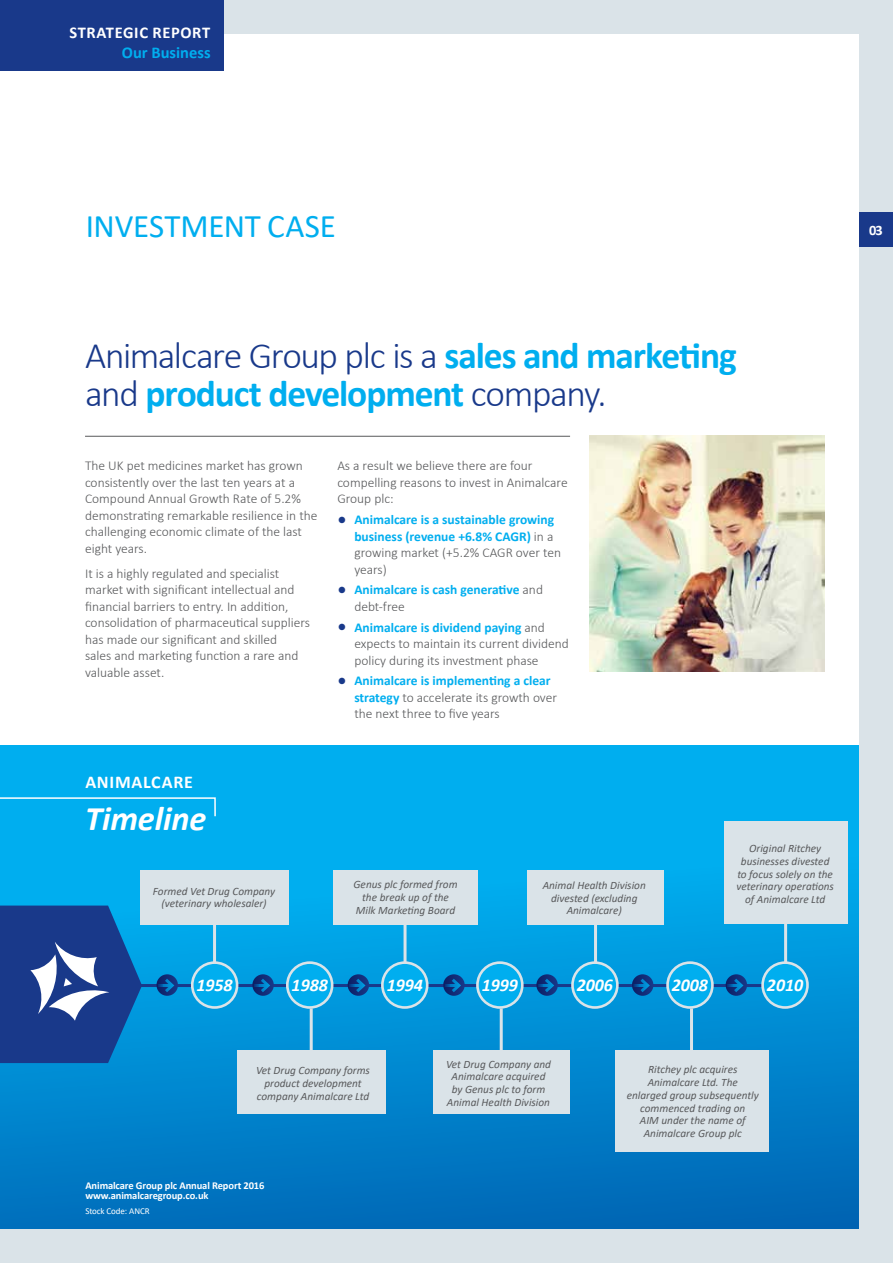
<style>
.page{position:relative;width:893px;height:1263px;background:#fff}
.page>*{position:absolute;margin:0;border:0;box-sizing:border-box;transform-origin:0 0}
.t1{font:700 37.5px/37.5px "Calibri";letter-spacing:-.03em;color:#00aeef}
.t2{font:italic 700 34.5px "Calibri";letter-spacing:-.005em;color:#fff}
.t3{font:33px "Calibri";letter-spacing:-.005em;color:#00aeef}
.t4{font:italic 700 18px "Calibri";letter-spacing:-.005em;color:#fff}
.t5{font:700 18px "Calibri";letter-spacing:.04em;color:#fff}
.t6{font:700 16.5px "Calibri";letter-spacing:.04em;color:#fff}
.t7{font:700 16.5px "Calibri";color:#00aeef}
.t8{font:700 14.4px "Calibri";color:#fff}
.t9{font:300 13.5px/16.5px "Calibri";color:#58595b}
.t10{font:700 13.5px/16.5px "Calibri";color:#00aeef}
.t11{font:italic 11.25px/12.8px "Calibri";color:#58595b;text-align:center}
.t12{font:700 10.5px/10.5px "Calibri";letter-spacing:-.01em;color:#fff}
.t13{font:9px "Calibri";letter-spacing:-.01em;color:#fff}
.s1{font-weight:300;color:#19398a}
.s2{font-weight:300;color:#58595b}
.s3{font-weight:700;color:#00aeef}
</style>
<div class="page">
<div style="left:0;top:746px;width:859px;height:483px;background:#00aeef"></div>
<svg style="left:0;top:843px;width:859px;height:386px"></svg>
<hr style="left:134px;top:984px;width:673px;height:3px;background:#19398a">
<svg style="left:269px;top:975px;width:3px;height:20px"></svg>
<svg style="left:252px;top:974px;width:22px;height:22px"></svg>
<svg style="left:364px;top:975px;width:4px;height:20px"></svg>
<svg style="left:348px;top:974px;width:21px;height:22px"></svg>
<svg style="left:460px;top:975px;width:3px;height:20px"></svg>
<svg style="left:443px;top:974px;width:22px;height:22px"></svg>
<svg style="left:553px;top:975px;width:3px;height:20px"></svg>
<svg style="left:536px;top:974px;width:22px;height:22px"></svg>
<svg style="left:648px;top:975px;width:4px;height:20px"></svg>
<svg style="left:632px;top:974px;width:21px;height:22px"></svg>
<svg style="left:742px;top:975px;width:4px;height:20px"></svg>
<svg style="left:726px;top:974px;width:21px;height:22px"></svg>
<svg style="left:173px;top:975px;width:4px;height:20px"></svg>
<svg style="left:157px;top:974px;width:21px;height:22px"></svg>
<svg style="left:0;top:905px;width:142px;height:158px;background:#2a569e"></svg>
<div style="left:192px;top:963px;width:45px;height:44px;background:#00aeef;border-radius:50%"></div>
<div style="left:191px;top:961px;width:47px;height:48px;border:3px solid #dae3e8;border-radius:50%"></div>
<div style="left:287px;top:963px;width:45px;height:44px;background:#00aeef;border-radius:50%"></div>
<div style="left:286px;top:961px;width:47px;height:48px;border:3px solid #dae3e8;border-radius:50%"></div>
<div style="left:382px;top:963px;width:45px;height:44px;background:#00aeef;border-radius:50%"></div>
<div style="left:381px;top:961px;width:47px;height:48px;border:3px solid #dae3e8;border-radius:50%"></div>
<div style="left:477px;top:963px;width:45px;height:44px;background:#00aeef;border-radius:50%"></div>
<div style="left:476px;top:961px;width:48px;height:48px;border:3px solid #dae3e8;border-radius:50%"></div>
<div style="left:572px;top:963px;width:45px;height:44px;background:#00aeef;border-radius:50%"></div>
<div style="left:571px;top:961px;width:48px;height:48px;border:3px solid #dae3e8;border-radius:50%"></div>
<div style="left:668px;top:963px;width:44px;height:44px;background:#00aeef;border-radius:50%"></div>
<div style="left:666px;top:961px;width:48px;height:48px;border:3px solid #dae3e8;border-radius:50%"></div>
<div style="left:763px;top:963px;width:44px;height:44px;background:#00aeef;border-radius:50%"></div>
<div style="left:761px;top:961px;width:48px;height:48px;border:3px solid #dae3e8;border-radius:50%"></div>
<div style="left:859px;top:0;width:34px;height:1263px;background:#dae3e8"></div>
<div style="left:0;top:0;width:880px;height:34px;background:#dae3e8"></div>
<div style="left:0;top:1229px;width:893px;height:34px;background:#dae3e8"></div>
<img style="left:590px;top:436px;width:235px;height:235px">
<hr style="left:85px;top:436px;width:485px;height:1px;background:#58595b">
<div style="left:140px;top:870px;width:148px;height:54px;background:#dae3e8"></div>
<div style="left:333px;top:870px;width:145px;height:54px;background:#dae3e8"></div>
<div style="left:527px;top:870px;width:136px;height:54px;background:#dae3e8"></div>
<div style="left:724px;top:821px;width:123px;height:103px;background:#dae3e8"></div>
<div style="left:237px;top:1050px;width:149px;height:64px;background:#dae3e8"></div>
<div style="left:434px;top:1050px;width:136px;height:64px;background:#dae3e8"></div>
<div style="left:615px;top:1050px;width:154px;height:102px;background:#dae3e8"></div>
<hr style="left:213px;top:923px;width:3px;height:40px;background:#dae3e8">
<hr style="left:404px;top:920px;width:3px;height:42px;background:#dae3e8">
<hr style="left:594px;top:920px;width:3px;height:42px;background:#dae3e8">
<hr style="left:784px;top:920px;width:3px;height:42px;background:#dae3e8">
<hr style="left:310px;top:1008px;width:3px;height:43px;background:#dae3e8">
<hr style="left:500px;top:1008px;width:3px;height:43px;background:#dae3e8">
<hr style="left:690px;top:1008px;width:3px;height:43px;background:#dae3e8">
<svg style="left:0;top:797px;width:216px;height:20px"></svg>
<div style="left:0;top:0;width:223px;height:71px;background:#19398a"></div>
<div style="left:859px;top:213px;width:34px;height:34px;background:#19398a"></div>
<p class="t6" style="left:69px;top:21px;width:142px">STRATEGIC REPORT</p>
<p class="t7" style="left:122px;top:41px;width:90px">Our Business</p>
<h3 class="t3" style="left:86px;top:203px;width:252px">INVESTMENT CASE</h3>
<p class="t8" style="left:869px;top:220px;width:15px">03</p>
<h1 class="t1" style="left:85px;top:339px;width:653px"><span class="s1">Animalcare Group plc is a</span> sales and marketing <span class="s1">and</span> product development <span class="s1">company.</span></h1>
<p class="t9" style="left:85px;top:459px;width:234px">The UK pet medicines market has grown consistently over the last ten years at a Compound Annual Growth Rate of 5.2% demonstrating remarkable resilience in the challenging economic climate of the last eight years.</p>
<p class="t9" style="left:85px;top:566px;width:226px">It is a highly regulated and specialist market with significant intellectual and financial barriers to entry. In addition, consolidation of pharmaceutical suppliers has made our significant and skilled<br>sales and marketing function a rare and valuable asset.</p>
<p class="t9" style="left:337px;top:459px;width:232px">As a result we believe there are four compelling reasons to invest in Animalcare<br>Group plc:</p>
<p class="t10" style="left:354px;top:512px;width:208px">Animalcare is a sustainable growing business (revenue +6.8% CAGR) <span class="s2">in a growing market (+5.2% CAGR over ten years)</span></p>
<p class="t10" style="left:354px;top:582px;width:190px">Animalcare is cash generative <span class="s2">and debt-free</span></p>
<p class="t9" style="left:354px;top:620px;width:216px"><span class="s3">Animalcare is dividend paying</span> and expects to maintain its current dividend policy during its investment phase</p>
<p class="t9" style="left:354px;top:674px;width:204px"><span class="s3">Animalcare is implementing a clear strategy</span> to accelerate its growth over the next three to five years</p>
<h3 class="t5" style="left:85px;top:770px;width:109px">ANIMALCARE</h3>
<h2 class="t2" style="left:85px;top:794px;width:123px">Timeline</h2>
<p class="t11" style="left:153px;top:884px;width:124px">Formed Vet Drug Company (veterinary wholesaler)</p>
<p class="t11" style="left:354px;top:878px;width:106px">Genus plc formed from the break up of the<br>Milk Marketing Board</p>
<p class="t11" style="left:543px;top:878px;width:105px">Animal Health Division divested (excluding<br>Animalcare)</p>
<p class="t11" style="left:736px;top:841px;width:99px">Original Ritchey businesses divested to focus solely on the veterinary operations of Animalcare Ltd</p>
<h3 class="t4" style="left:197px;top:973px;width:38px">1958</h3>
<h3 class="t4" style="left:292px;top:973px;width:38px">1988</h3>
<h3 class="t4" style="left:387px;top:973px;width:38px">1994</h3>
<h3 class="t4" style="left:482px;top:973px;width:38px">1999</h3>
<h3 class="t4" style="left:577px;top:973px;width:38px">2006</h3>
<h3 class="t4" style="left:672px;top:973px;width:38px">2008</h3>
<h3 class="t4" style="left:767px;top:973px;width:38px">2010</h3>
<p class="t11" style="left:256px;top:1063px;width:115px">Vet Drug Company forms product development company Animalcare Ltd</p>
<p class="t11" style="left:446px;top:1057px;width:106px">Vet Drug Company and<br>Animalcare acquired by Genus plc to form<br>Animal Health Division</p>
<p class="t11" style="left:627px;top:1063px;width:134px">Ritchey plc acquires<br>Animalcare Ltd. The enlarged group subsequently commenced trading on<br>AIM under the name of<br>Animalcare Group plc</p>
<p class="t12" style="left:85px;top:1181px;width:181px">Animalcare Group plc Annual Report 2016 www.animalcaregroup.co.uk</p>
<p class="t13" style="left:85px;top:1204px;width:66px">Stock Code: ANCR</p>
</div>
